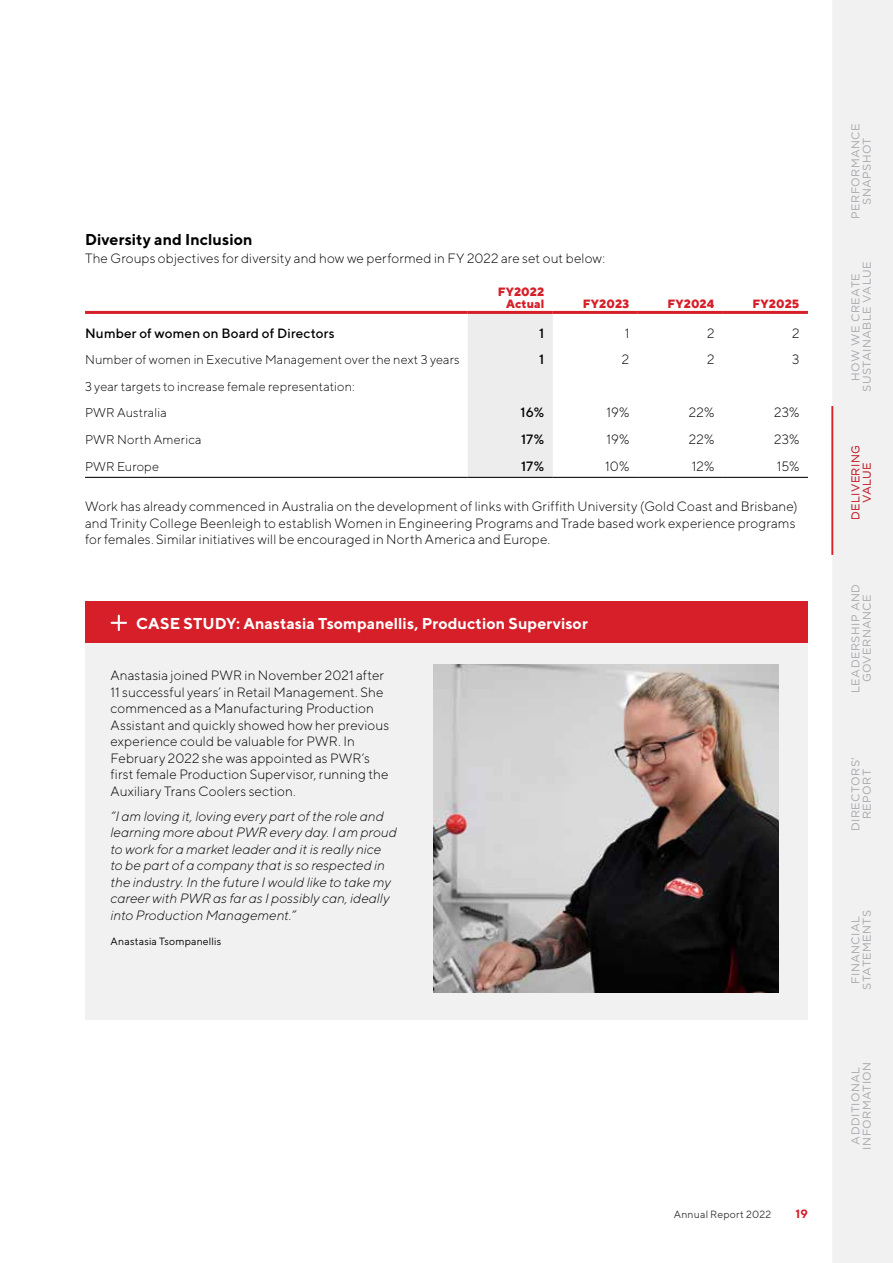
<style>
.page{position:relative;width:893px;height:1263px;background:#fff}
.page>*{position:absolute;margin:0;border:0;box-sizing:border-box;transform-origin:0 0}
.t1{font:700 15.75px "TT Norms";letter-spacing:.005em;color:#fff}
.t2{font:700 15.75px "TT Norms";letter-spacing:.005em;color:#000}
.t3{font:300 13.5px/16.5px "TT Norms";letter-spacing:.005em;color:#000}
.t4{font:italic 300 13.5px/16.5px "TT Norms";color:#000}
.t5{font:500 13.5px "TT Norms";letter-spacing:.01em;color:#000}
.t6{font:300 12.75px/26.5px "TT Norms";letter-spacing:.01em;color:#000}
.t7{font:800 12px/12px "TT Norms";color:#d61f29;text-align:right}
.t8{font:700 12px "TT Norms";color:#d61f29}
.t9{font:11.25px/11.2px "Gotham";letter-spacing:.03em;color:#a7a9ac;text-align:center}
.t10{font:11.25px/11.2px "Gotham";letter-spacing:.03em;color:#d61f29;text-align:center}
.t11{font:10.5px "TT Norms";letter-spacing:.015em;color:#000}
.t12{font:10.5px "TT Norms";letter-spacing:.02em;color:#3c3c3d}
</style>
<div class="page">
<div style="left:833px;top:0;width:60px;height:1263px;background:#f1f1f2"></div>
<div style="left:468px;top:314px;width:85px;height:163px;background:#ededee"></div>
<hr style="left:468px;top:311px;width:85px;height:3px;background:#d61f29">
<hr style="left:553px;top:311px;width:85px;height:3px;background:#d61f29">
<hr style="left:638px;top:311px;width:85px;height:3px;background:#d61f29">
<hr style="left:723px;top:311px;width:85px;height:3px;background:#d61f29">
<hr style="left:85px;top:477px;width:383px;height:1px;background:#000">
<hr style="left:468px;top:477px;width:85px;height:1px;background:#000">
<hr style="left:553px;top:477px;width:85px;height:1px;background:#000">
<hr style="left:638px;top:477px;width:85px;height:1px;background:#000">
<hr style="left:723px;top:477px;width:85px;height:1px;background:#000">
<hr style="left:85px;top:311px;width:383px;height:3px;background:#d61f29">
<div style="left:85px;top:602px;width:723px;height:418px;background:#f1f1f2"></div>
<div style="left:85px;top:602px;width:723px;height:41px;background:#d61f29"></div>
<svg style="left:112px;top:616px;width:14px;height:14px"></svg>
<img style="left:434px;top:665px;width:344px;height:327px">
<hr style="left:831px;top:406px;width:2px;height:149px;background:#d61f29">
<p class="t2" style="left:85px;top:229px;width:169px">Diversity and Inclusion</p>
<p class="t3" style="left:85px;top:250px;width:522px">The Groups objectives for diversity and how we performed in FY 2022 are set out below:</p>
<p class="t7" style="left:498px;top:286px;width:48px">FY2022<br>Actual</p>
<p class="t7" style="left:583px;top:298px;width:48px">FY2023</p>
<p class="t7" style="left:667px;top:298px;width:48px">FY2024</p>
<p class="t7" style="left:753px;top:298px;width:48px">FY2025</p>
<p class="t5" style="left:85px;top:325px;width:251px">Number of women on Board of Directors</p>
<p class="t5" style="left:539px;top:325px;width:7px">1</p>
<p class="t3" style="left:625px;top:324px;width:6px">1</p>
<p class="t3" style="left:707px;top:324px;width:9px">2</p>
<p class="t3" style="left:792px;top:324px;width:9px">2</p>
<p class="t6" style="left:85px;top:346px;width:376px">Number of women in Executive Management over the next 3 years</p>
<p class="t5" style="left:539px;top:351px;width:7px">1</p>
<p class="t3" style="left:622px;top:351px;width:9px">2</p>
<p class="t3" style="left:707px;top:351px;width:9px">2</p>
<p class="t3" style="left:792px;top:351px;width:9px">3</p>
<p class="t6" style="left:85px;top:373px;width:271px">3 year targets to increase female representation:<br>PWR Australia</p>
<p class="t5" style="left:521px;top:404px;width:25px">16%</p>
<p class="t3" style="left:606px;top:404px;width:24px">19%</p>
<p class="t3" style="left:689px;top:404px;width:27px">22%</p>
<p class="t3" style="left:774px;top:404px;width:27px">23%</p>
<p class="t6" style="left:85px;top:426px;width:118px">PWR North America</p>
<p class="t5" style="left:521px;top:431px;width:25px">17%</p>
<p class="t3" style="left:606px;top:431px;width:24px">19%</p>
<p class="t3" style="left:689px;top:431px;width:27px">22%</p>
<p class="t3" style="left:774px;top:431px;width:27px">23%</p>
<p class="t6" style="left:85px;top:452px;width:75px">PWR Europe</p>
<p class="t5" style="left:521px;top:457px;width:25px">17%</p>
<p class="t3" style="left:605px;top:457px;width:26px">10%</p>
<p class="t3" style="left:692px;top:457px;width:24px">12%</p>
<p class="t3" style="left:777px;top:457px;width:24px">15%</p>
<p class="t3" style="left:85px;top:498px;width:714px">Work has already commenced in Australia on the development of links with Griffith University (Gold Coast and Brisbane) and Trinity College Beenleigh to establish Women in Engineering Programs and Trade based work experience programs for females. Similar initiatives will be encouraged in North America and Europe.</p>
<p class="t1" style="left:136px;top:614px;width:453px">CASE STUDY: Anastasia Tsompanellis, Production Supervisor</p>
<p class="t3" style="left:111px;top:667px;width:280px">Anastasia joined PWR in November 2021 after 11 successful years’ in Retail Management. She commenced as a Manufacturing Production Assistant and quickly showed how her previous experience could be valuable for PWR. In February 2022 she was appointed as PWR’s first female Production Supervisor, running the Auxiliary Trans Coolers section.</p>
<p class="t4" style="left:111px;top:807px;width:288px">“I am loving it, loving every part of the role and learning more about PWR every day. I am proud to work for a market leader and it is really nice to be part of a company that is so respected in the industry. In the future I would like to take my career with PWR as far as I possibly can, ideally into Production Management.”</p>
<p class="t11" style="left:111px;top:934px;width:112px">Anastasia Tsompanellis</p>
<p class="t12" style="left:674px;top:1208px;width:99px">Annual Report 2022</p>
<p class="t8" style="left:796px;top:1206px;width:14px">19</p>
<p class="t9" style="left:850px;top:219px;width:97px;rotate:-90deg">PERFORMANCE<br>SNAPSHOT</p>
<p class="t9" style="left:850px;top:392px;width:132px;rotate:-90deg">HOW WE CREATE<br>SUSTAINABLE VALUE</p>
<p class="t10" style="left:850px;top:520px;width:76px;rotate:-90deg">DELIVERING<br>VALUE</p>
<p class="t9" style="left:850px;top:693px;width:111px;rotate:-90deg">LEADERSHIP AND<br>GOVERNANCE</p>
<p class="t9" style="left:850px;top:831px;width:75px;rotate:-90deg">DIRECTORS’<br>REPORT</p>
<p class="t9" style="left:850px;top:990px;width:81px;rotate:-90deg">FINANCIAL<br>STATEMENTS</p>
<p class="t9" style="left:850px;top:1149px;width:89px;rotate:-90deg">ADDITIONAL<br>INFORMATION</p>
</div>
